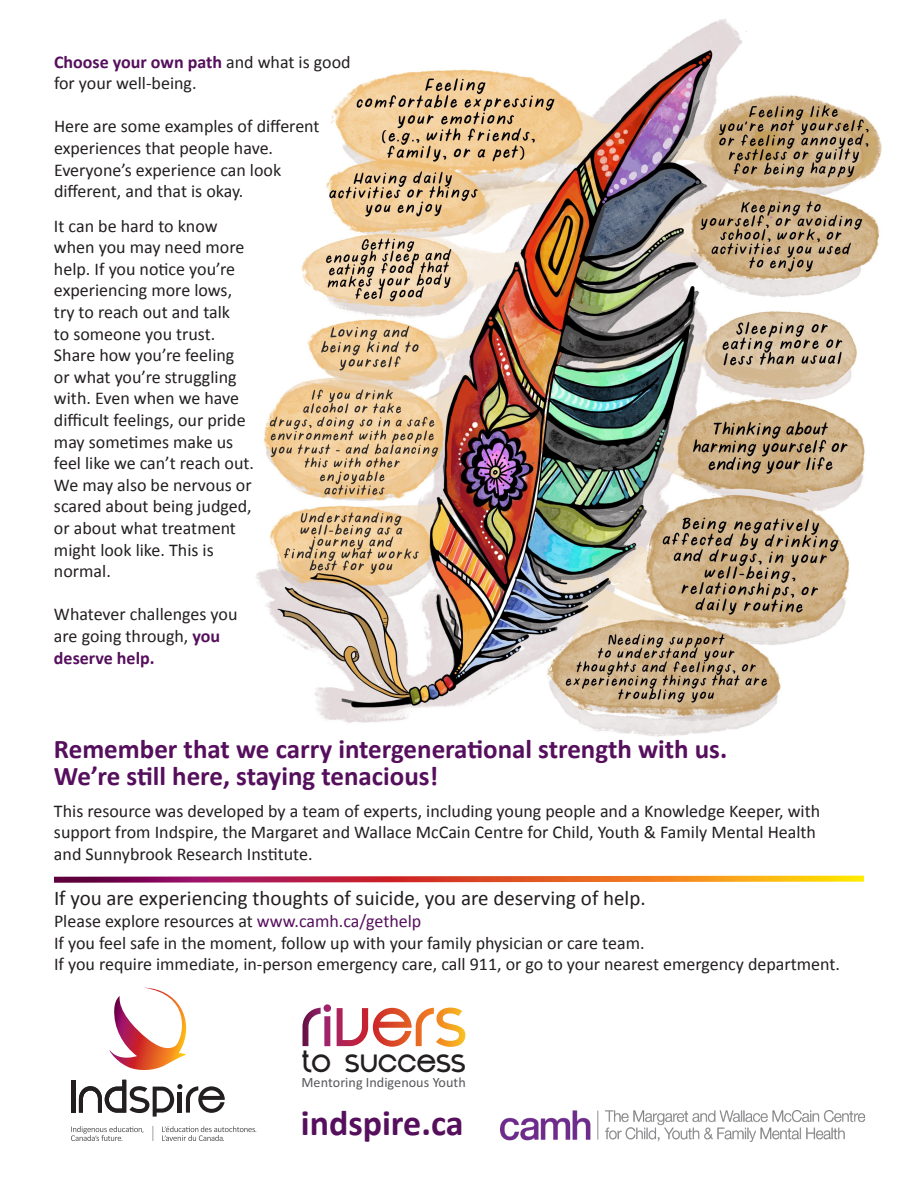
<style>
.page{position:relative;width:918px;height:1188px;background:#fff}
.page>*{position:absolute;margin:0;border:0;box-sizing:border-box;transform-origin:0 0}
.t1{font:700 36px "Calibri";color:#550f5c}
.t2{font:27.15px "Indspire";color:#231f20}
.t3{font:700 27px "Calibri";color:#550f5c}
.t4{font:21px "Calibri";color:#231f20}
.t5{font:18px/21.6px "Calibri";color:#231f20}
.t6{font:14.1px "Calibri";color:#57585a}
.s1{font-weight:700;color:#550f5c}
.s2{color:#550f5c}
</style>
<div class="page">
<img style="left:256px;top:19px;width:626px;height:718px">
<svg style="left:54px;top:875px;width:810px;height:8px;background:#d67c63"></svg>
<img style="left:500px;top:1111px;width:364px;height:30px">
<hr style="left:71px;top:1080px;width:4px;height:33px;background:#231f20">
<svg style="left:71px;top:1126px;width:72px;height:15px"></svg>
<svg style="left:162px;top:1126px;width:94px;height:15px"></svg>
<svg style="left:109px;top:988px;width:78px;height:82px"></svg>
<svg style="left:153px;top:1126px;width:1px;height:15px"></svg>
<svg style="left:79px;top:1080px;width:146px;height:37px"></svg>
<svg style="left:302px;top:1004px;width:29px;height:42px"></svg>
<svg style="left:337px;top:1008px;width:128px;height:39px"></svg>
<p class="t5" style="left:54px;top:50px;width:298px"><span class="s1">Choose your own path</span> and what is good for your well-being.</p>
<p class="t5" style="left:54px;top:115px;width:267px">Here are some examples of different experiences that people have.<br>Everyone’s experience can look different, and that is okay.</p>
<p class="t5" style="left:54px;top:214px;width:202px">It can be hard to know when you may need more help. If you notice you’re experiencing more lows, try to reach out and talk<br>to someone you trust.<br>Share how you’re feeling or what you’re struggling with. Even when we have difficult feelings, our pride may sometimes make us feel like we can’t reach out.<br>We may also be nervous or scared about being judged, or about what treatment might look like. This is normal.</p>
<p class="t5" style="left:54px;top:603px;width:185px">Whatever challenges you are going through, <span class="s1">you deserve help.</span></p>
<p class="t3" style="left:54px;top:730px;width:675px">Remember that we carry intergenerational strength with us.</p>
<p class="t3" style="left:54px;top:757px;width:386px">We’re still here, staying tenacious!</p>
<p class="t5" style="left:54px;top:799px;width:768px">This resource was developed by a team of experts, including young people and a Knowledge Keeper, with support from Indspire, the Margaret and Wallace McCain Centre for Child, Youth &amp; Family Mental Health</p>
<p class="t5" style="left:54px;top:843px;width:260px">and Sunnybrook Research Institute.</p>
<p class="t4" style="left:54px;top:884px;width:593px">If you are experiencing thoughts of suicide, you are deserving of help.</p>
<p class="t5" style="left:54px;top:910px;width:369px">Please explore resources at <span class="s2">www.camh.ca/gethelp</span></p>
<p class="t5" style="left:54px;top:931px;width:592px">If you feel safe in the moment, follow up with your family physician or care team.</p>
<p class="t5" style="left:54px;top:953px;width:788px">If you require immediate, in-person emergency care, call 911, or go to your nearest emergency department.</p>
<p class="t2" style="left:301px;top:1047px;width:166px">TO SUCCESS</p>
<p class="t1" style="left:301px;top:1097px;width:164px">indspire.ca</p>
<p class="t6" style="left:301px;top:1074px;width:166px">Mentoring Indigenous Youth</p>
</div>
